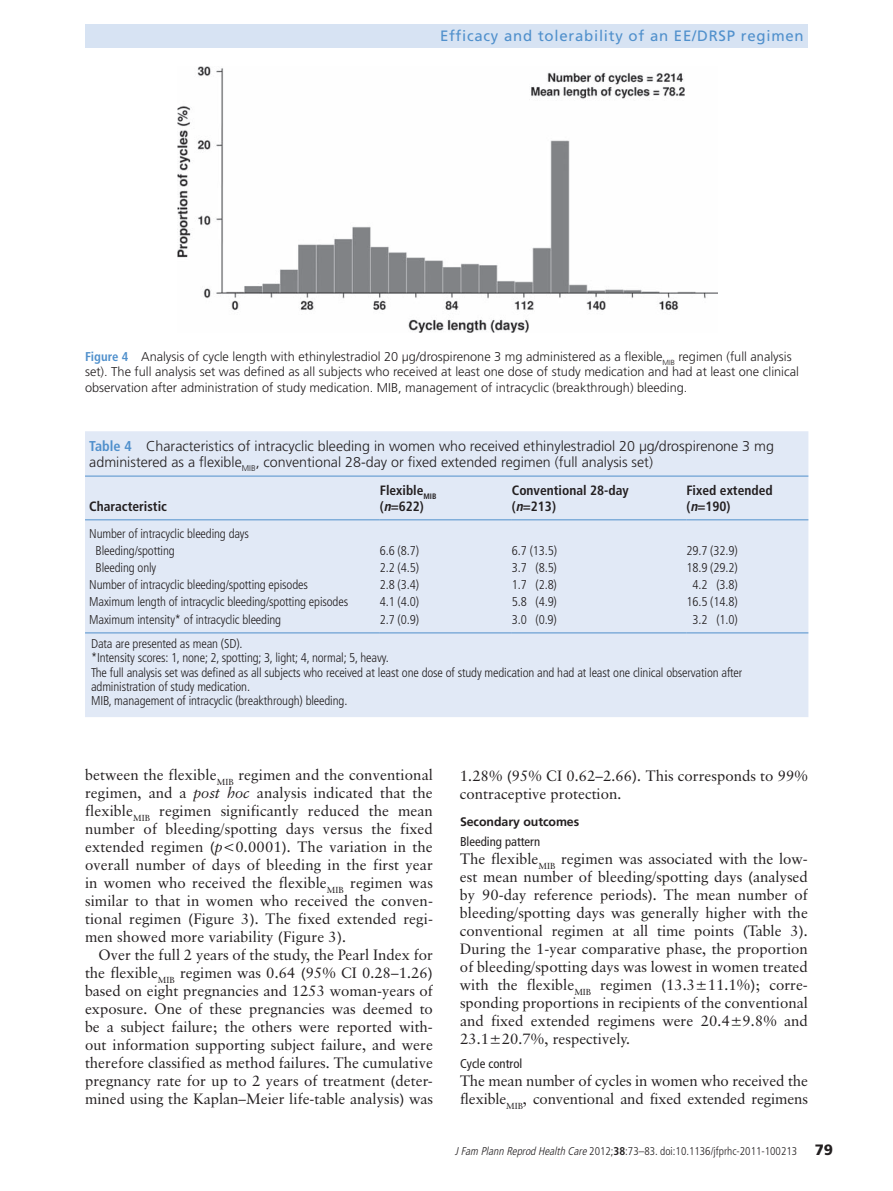
<style>
.page{position:relative;width:893px;height:1191px;background:#fff}
.page>*{position:absolute;margin:0;border:0;box-sizing:border-box;transform-origin:0 0}
.t1{font:15px/18px "Classical Garamond BT";color:#231f20}
.t2{font:15px "Frutiger LT Std";letter-spacing:.05em;color:#5090cc}
.t3{font:300 14.25px/15.8px "Frutiger LT Std";color:#231f20}
.t4{font:700 condensed 13.5px/15.8px "Frutiger LT Std";color:#231f20}
.t5{font:300 condensed 12.75px/14.2px "Frutiger LT Std";letter-spacing:-.01em;color:#231f20}
.t6{font:300 12.75px/15.8px "Frutiger LT Std";color:#231f20}
.t7{font:condensed 12.75px "Frutiger LT Std";color:#231f20}
.t8{font:700 12.3px "Frutiger LT Std";letter-spacing:-.005em;color:#231f20}
.t9{font:300 condensed 11.25px "Frutiger LT Std";color:#231f20}
.s1{font-weight:700;font-stretch:condensed;color:#5090cc}
.s2{font-family:"Frutiger";font-style:italic}
.s3{font-style:italic}
.s4{font-weight:700}
.s5{font-weight:900;font-stretch:normal;font-size:15px}
</style>
<div class="page">
<div style="left:85px;top:24px;width:723px;height:23px;background:#d7e3f3"></div>
<div style="left:85px;top:431px;width:723px;height:286px;background:#e1e9f6"></div>
<hr style="left:85px;top:476px;width:723px;height:1px;background:#5090cc">
<hr style="left:85px;top:519px;width:295px;height:1px;background:#5090cc">
<hr style="left:380px;top:519px;width:132px;height:1px;background:#5090cc">
<hr style="left:512px;top:519px;width:174px;height:1px;background:#5090cc">
<hr style="left:686px;top:519px;width:122px;height:1px;background:#5090cc">
<hr style="left:85px;top:632px;width:295px;height:1px;background:#5090cc">
<hr style="left:380px;top:632px;width:132px;height:1px;background:#5090cc">
<hr style="left:512px;top:632px;width:174px;height:1px;background:#5090cc">
<hr style="left:686px;top:632px;width:122px;height:1px;background:#5090cc">
<img style="left:178px;top:66px;width:540px;height:266px">
<p class="t2" style="left:440px;top:30px;width:365px">Efficacy and tolerability of an EE/DRSP regimen</p>
<p class="t6" style="left:85px;top:349px;width:715px"><span class="s1">Figure 4</span> Analysis of cycle length with ethinylestradiol 20 μg/drospirenone 3 mg administered as a flexible<sub>MIB</sub> regimen (full analysis set). The full analysis set was defined as all subjects who received at least one dose of study medication and had at least one clinical observation after administration of study medication. MIB, management of intracyclic (breakthrough) bleeding.</p>
<p class="t3" style="left:89px;top:439px;width:686px"><span class="s1">Table 4</span> Characteristics of intracyclic bleeding in women who received ethinylestradiol 20 μg/drospirenone 3 mg administered as a flexible<sub>MIB</sub>, conventional 28-day or fixed extended regimen (full analysis set)</p>
<p class="t4" style="left:89px;top:499px;width:79px">Characteristic</p>
<p class="t4" style="left:380px;top:483px;width:58px">Flexible<sub>MIB </sub>(<span class="s2">n</span>=622)</p>
<p class="t4" style="left:512px;top:483px;width:118px">Conventional 28-day (<span class="s2">n</span>=213)</p>
<p class="t4" style="left:686px;top:483px;width:88px">Fixed extended (<span class="s2">n</span>=190)</p>
<p class="t5" style="left:96px;top:526px;width:155px;line-height:17.1px;text-indent:-6px">Number of intracyclic bleeding days<br>Bleeding/spotting</p>
<p class="t5" style="left:380px;top:544px;width:41px">6.6 (8.7)</p>
<p class="t5" style="left:512px;top:544px;width:47px">6.7 (13.5)</p>
<p class="t5" style="left:686px;top:544px;width:53px">29.7 (32.9)</p>
<p class="t5" style="left:96px;top:562px;width:62px">Bleeding only</p>
<p class="t5" style="left:380px;top:562px;width:41px">2.2 (4.5)</p>
<p class="t5" style="left:512px;top:562px;width:47px">3.7 (8.5)</p>
<p class="t5" style="left:686px;top:562px;width:53px">18.9 (29.2)</p>
<p class="t5" style="left:89px;top:579px;width:220px">Number of intracyclic bleeding/spotting episodes</p>
<p class="t5" style="left:380px;top:579px;width:41px">2.8 (3.4)</p>
<p class="t5" style="left:512px;top:579px;width:47px">1.7 (2.8)</p>
<p class="t5" style="left:693px;top:579px;width:47px">4.2 (3.8)</p>
<p class="t5" style="left:89px;top:596px;width:260px">Maximum length of intracyclic bleeding/spotting episodes</p>
<p class="t5" style="left:380px;top:596px;width:41px">4.1 (4.0)</p>
<p class="t5" style="left:512px;top:596px;width:47px">5.8 (4.9)</p>
<p class="t5" style="left:686px;top:596px;width:53px">16.5 (14.8)</p>
<p class="t5" style="left:89px;top:613px;width:193px">Maximum intensity* of intracyclic bleeding</p>
<p class="t5" style="left:380px;top:613px;width:41px">2.7 (0.9)</p>
<p class="t5" style="left:512px;top:613px;width:47px">3.0 (0.9)</p>
<p class="t5" style="left:693px;top:613px;width:47px">3.2 (1.0)</p>
<p class="t5" style="left:91px;top:637px;width:653px">Data are presented as mean (SD).<br>*Intensity scores: 1, none; 2, spotting; 3, light; 4, normal; 5, heavy.<br>The full analysis set was defined as all subjects who received at least one dose of study medication and had at least one clinical observation after administration of study medication.<br>MIB, management of intracyclic (breakthrough) bleeding.</p>
<p class="t1" style="left:85px;top:766px;width:349px">between the flexible<sub>MIB</sub> regimen and the conventional</p>
<p class="t1" style="left:85px;top:784px;width:349px">regimen, and a <span class="s3">post hoc</span> analysis indicated that the</p>
<p class="t1" style="left:85px;top:802px;width:349px">flexible<sub>MIB</sub> regimen significantly reduced the mean</p>
<p class="t1" style="left:85px;top:820px;width:349px">number of bleeding/spotting days versus the fixed</p>
<p class="t1" style="left:85px;top:838px;width:349px">extended regimen (<span class="s3">p</span>&lt;0.0001). The variation in the</p>
<p class="t1" style="left:85px;top:856px;width:349px">overall number of days of bleeding in the first year</p>
<p class="t1" style="left:85px;top:874px;width:349px">in women who received the flexible<sub>MIB</sub> regimen was</p>
<p class="t1" style="left:85px;top:892px;width:349px">similar to that in women who received the conven-</p>
<p class="t1" style="left:85px;top:910px;width:349px">tional regimen (Figure 3). The fixed extended regi-</p>
<p class="t1" style="left:85px;top:928px;width:263px">men showed more variability (Figure 3).</p>
<p class="t1" style="left:99px;top:946px;width:336px">Over the full 2 years of the study, the Pearl Index for</p>
<p class="t1" style="left:85px;top:964px;width:349px">the flexible<sub>MIB</sub> regimen was 0.64 (95% CI 0.28–1.26)</p>
<p class="t1" style="left:85px;top:982px;width:349px">based on eight pregnancies and 1253 woman-years of</p>
<p class="t1" style="left:85px;top:1000px;width:349px">exposure. One of these pregnancies was deemed to</p>
<p class="t1" style="left:85px;top:1018px;width:349px">be a subject failure; the others were reported with-</p>
<p class="t1" style="left:85px;top:1036px;width:349px">out information supporting subject failure, and were</p>
<p class="t1" style="left:85px;top:1054px;width:349px">therefore classified as method failures. The cumulative</p>
<p class="t1" style="left:85px;top:1072px;width:349px">pregnancy rate for up to 2 years of treatment (deter-</p>
<p class="t1" style="left:85px;top:1090px;width:349px">mined using the Kaplan–Meier life-table analysis) was</p>
<p class="t1" style="left:460px;top:768px;width:349px">1.28% (95% CI 0.62–2.66). This corresponds to 99% contraceptive protection.</p>
<p class="t8" style="left:460px;top:817px;width:121px">Secondary outcomes</p>
<p class="t7" style="left:460px;top:836px;width:82px">Bleeding pattern</p>
<p class="t1" style="left:460px;top:850px;width:349px;text-align:justify">The flexible<sub>MIB</sub> regimen was associated with the low&shy;est mean number of bleeding/spotting days (analysed by 90-day reference periods). The mean number of bleeding/spotting days was generally higher with the conventional regimen at all time points (Table 3).<br>During the 1-year comparative phase, the proportion of bleeding/spotting days was lowest in women treated with the flexible<sub>MIB</sub> regimen (13.3±11.1%); corre&shy;sponding proportions in recipients of the conventional and fixed extended regimens were 20.4±9.8% and 23.1±20.7%, respectively.</p>
<p class="t7" style="left:460px;top:1058px;width:64px">Cycle control</p>
<p class="t1" style="left:460px;top:1072px;width:349px">The mean number of cycles in women who received the flexible<sub>MIB</sub>, conventional and fixed extended regimens</p>
<p class="t9" style="left:455px;top:1146px;width:380px"><span class="s2">J Fam Plann Reprod Health Care</span> 2012;<span class="s4">38</span>:73–83. doi:10.1136/jfprhc-2011-100213 <span class="s5">79</span></p>
</div>
